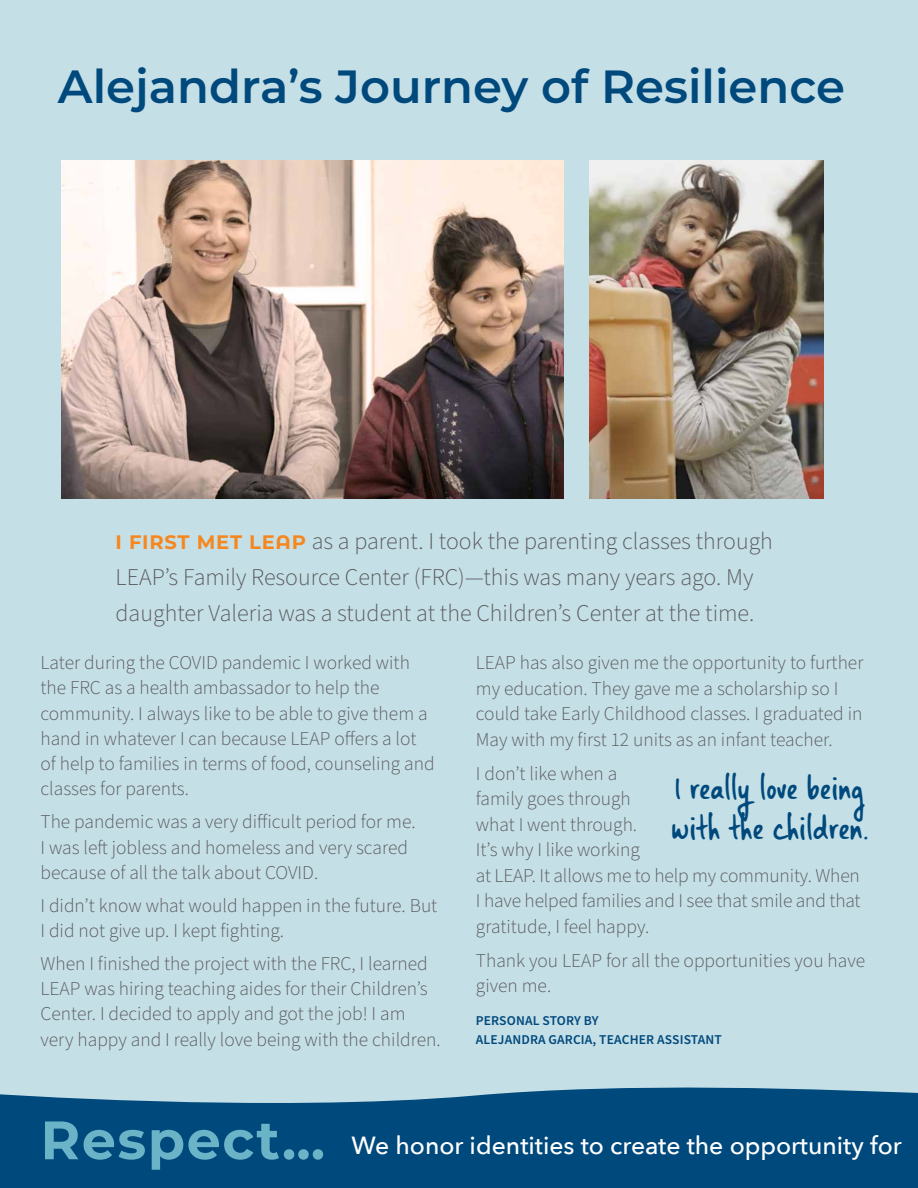
<style>
.page{position:relative;width:918px;height:1188px;background:#c5dfe7}
.page>*{position:absolute;margin:0;border:0;box-sizing:border-box;transform-origin:0 0}
.t1{font:600 46.5px "Montserrat";color:#00497c}
.t2{font:28.5px/40.5px "Landslide";letter-spacing:.01em;color:#00497c}
.t3{font:500 24.75px "Avenir Next";color:#fff}
.t4{font:300 24px/36px "Source Sans Pro";color:#58595b}
.t5{font:300 19.5px/25.2px "Source Sans Pro";color:#58595b}
.t6{font:600 13.5px/19.5px "Source Sans Pro";letter-spacing:.01em;color:#00497c}
.s1{font-family:"Montserrat";font-weight:700;font-size:19.5px;color:#f6871f}
.s2{font-family:"Montserrat Alternates";font-weight:700;font-size:19.5px;color:#f6871f}
.s3{font-family:"Montserrat";font-weight:700;font-size:54px;color:#6bb3c7}
</style>
<div class="page">
<img style="left:589px;top:161px;width:234px;height:338px">
<img style="left:61px;top:161px;width:502px;height:338px">
<svg style="left:0;top:1087px;width:918px;height:101px;fill:#00497c"></svg>
<h1 class="t1" style="left:58px;top:54px;width:789px">Alejandra’s Journey of Resilience</h1>
<p class="t4" style="left:116px;top:523px;width:659px"><span class="s1">I FIRST MET LE</span><span class="s2">A</span><span class="s1">P</span> as a parent. I took the parenting classes through<br>LEAP’s Family Resource Center (FRC)—this was many years ago. My daughter Valeria was a student at the Children’s Center at the time.</p>
<p class="t5" style="left:40px;top:651px;width:396px">Later during the COVID pandemic I worked with the FRC as a health ambassador to help the community. I always like to be able to give them a hand in whatever I can because LEAP offers a lot of help to families in terms of food, counseling and classes for parents.</p>
<p class="t5" style="left:40px;top:810px;width:377px">The pandemic was a very difficult period for me.<br>I was left jobless and homeless and very scared because of all the talk about COVID.</p>
<p class="t5" style="left:40px;top:893px;width:398px">I didn’t know what would happen in the future. But<br>I did not give up. I kept fighting.</p>
<p class="t5" style="left:40px;top:951px;width:402px">When I finished the project with the FRC, I learned LEAP was hiring teaching aides for their Children’s Center. I decided to apply and got the job! I am very happy and I really love being with the children.</p>
<p class="t5" style="left:476px;top:650px;width:389px">LEAP has also given me the opportunity to further my education. They gave me a scholarship so I could take Early Childhood classes. I graduated in May with my first 12 units as an infant teacher.</p>
<p class="t5" style="left:476px;top:761px;width:386px">I don’t like when a<br>family goes through<br>what I went through.<br>It’s why I like working<br>at LEAP. It allows me to help my community. When<br>I have helped families and I see that smile and that gratitude, I feel happy.</p>
<p class="t5" style="left:476px;top:948px;width:391px">Thank you LEAP for all the opportunities you have given me.</p>
<p class="t6" style="left:476px;top:1011px;width:248px">PERSONAL STORY BY<br>ALEJANDRA GARCIA, TEACHER ASSISTANT</p>
<h2 class="t2" style="left:671px;top:769px;width:199px">I really love being with the children.</h2>
<p class="t3" style="left:41px;top:1124px;width:863px"><span class="s3">Respect…</span> We honor identities to create the opportunity for</p>
</div>
